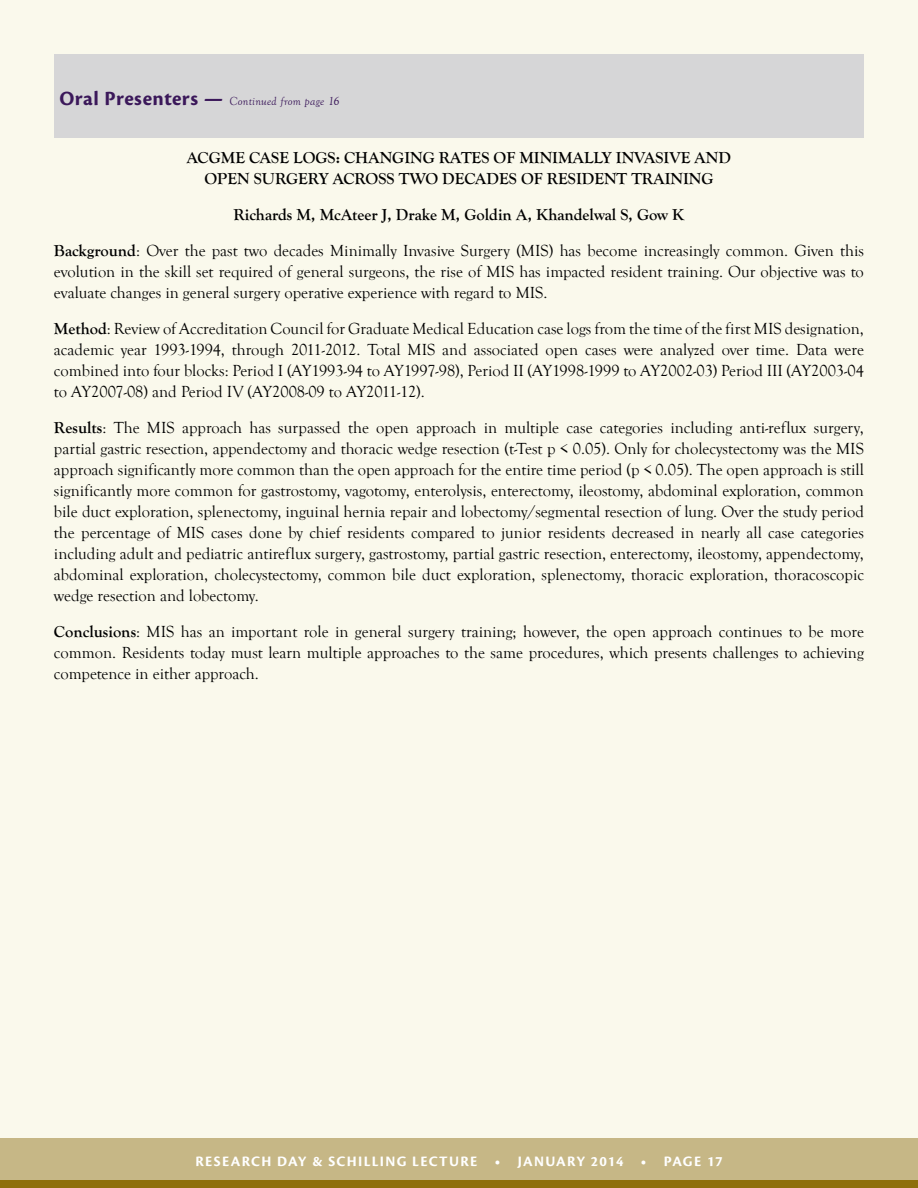
<style>
.page{position:relative;width:918px;height:1188px;background:#faf9ec}
.page>*{position:absolute;margin:0;border:0;box-sizing:border-box;transform-origin:0 0}
.t1{font:16.5px/21px "Goudy Old Style T";color:#000;text-align:justify}
.t2{font:700 16.5px/21px "Goudy Old Style T";color:#000;text-align:center}
.t3{font:700 15px "Cronos Pro";letter-spacing:.085em;color:#fff}
.t4{font:700 15px "Cronos Pro";letter-spacing:.065em;color:#fff}
.t5{font:italic 12px "Goudy Old Style T";letter-spacing:.02em;color:#3b185a}
.s1{font-family:"Cronos Pro";font-weight:700;font-style:normal;font-size:21px}
.s2{font-weight:700}
</style>
<div class="page">
<div style="left:0;top:1139px;width:918px;height:49px;background:#c6b786"></div>
<div style="left:0;top:1180px;width:918px;height:8px;background:#8e6f0c"></div>
<div style="left:54px;top:54px;width:810px;height:83px;background:#d6d6d7"></div>
<p class="t5" style="left:59px;top:95px;width:282px"><span class="s1">ORAL PRESENTERS —</span> Continued from page 16</p>
<p class="t2" style="left:187px;top:148px;width:546px">ACGME CASE LOGS: CHANGING RATES OF MINIMALLY INVASIVE AND<br>OPEN SURGERY ACROSS TWO DECADES OF RESIDENT TRAINING</p>
<p class="t1" style="left:54px;top:197px;width:811px;line-height:36px;text-align:center"><span class="s2">Richards M, McAteer J, Drake M, Goldin A, Khandelwal S, Gow K<br>Background</span>: Over the past two decades Minimally Invasive Surgery (MIS) has become increasingly common. Given this</p>
<p class="t1" style="left:54px;top:262px;width:811px">evolution in the skill set required of general surgeons, the rise of MIS has impacted resident training. Our objective was to evaluate changes in general surgery operative experience with regard to MIS.</p>
<p class="t1" style="left:54px;top:319px;width:811px"><span class="s2">Method</span>: Review of Accreditation Council for Graduate Medical Education case logs from the time of the first MIS designation, academic year 1993-1994, through 2011-2012. Total MIS and associated open cases were analyzed over time. Data were combined into four blocks: Period I (AY1993-94 to AY1997-98), Period II (AY1998-1999 to AY2002-03) Period III (AY2003-04 to AY2007-08) and Period IV (AY2008-09 to AY2011-12).</p>
<p class="t1" style="left:54px;top:418px;width:812px"><span class="s2">Results</span>: The MIS approach has surpassed the open approach in multiple case categories including anti-reflux surgery, partial gastric resection, appendectomy and thoracic wedge resection (t-Test p &lt; 0.05). Only for cholecystectomy was the MIS approach significantly more common than the open approach for the entire time period (p &lt; 0.05). The open approach is still significantly more common for gastrostomy, vagotomy, enterolysis, enterectomy, ileostomy, abdominal exploration, common bile duct exploration, splenectomy, inguinal hernia repair and lobectomy/segmental resection of lung. Over the study period the percentage of MIS cases done by chief residents compared to junior residents decreased in nearly all case categories including adult and pediatric antireflux surgery, gastrostomy, partial gastric resection, enterectomy, ileostomy, appendectomy, abdominal exploration, cholecystectomy, common bile duct exploration, splenectomy, thoracic exploration, thoracoscopic wedge resection and lobectomy.</p>
<p class="t1" style="left:54px;top:622px;width:811px"><span class="s2">Conclusions</span>: MIS has an important role in general surgery training; however, the open approach continues to be more common. Residents today must learn multiple approaches to the same procedures, which presents challenges to achieving competence in either approach.</p>
<p class="t3" style="left:195px;top:1152px;width:144px">RESEARCH DAY &amp; SCH</p>
<p class="t3" style="left:358px;top:1152px;width:110px">ILLING LECTURE</p>
<p class="t4" style="left:495px;top:1152px;width:229px">• JANUARY 2014 • PAG E 17</p>
</div>
